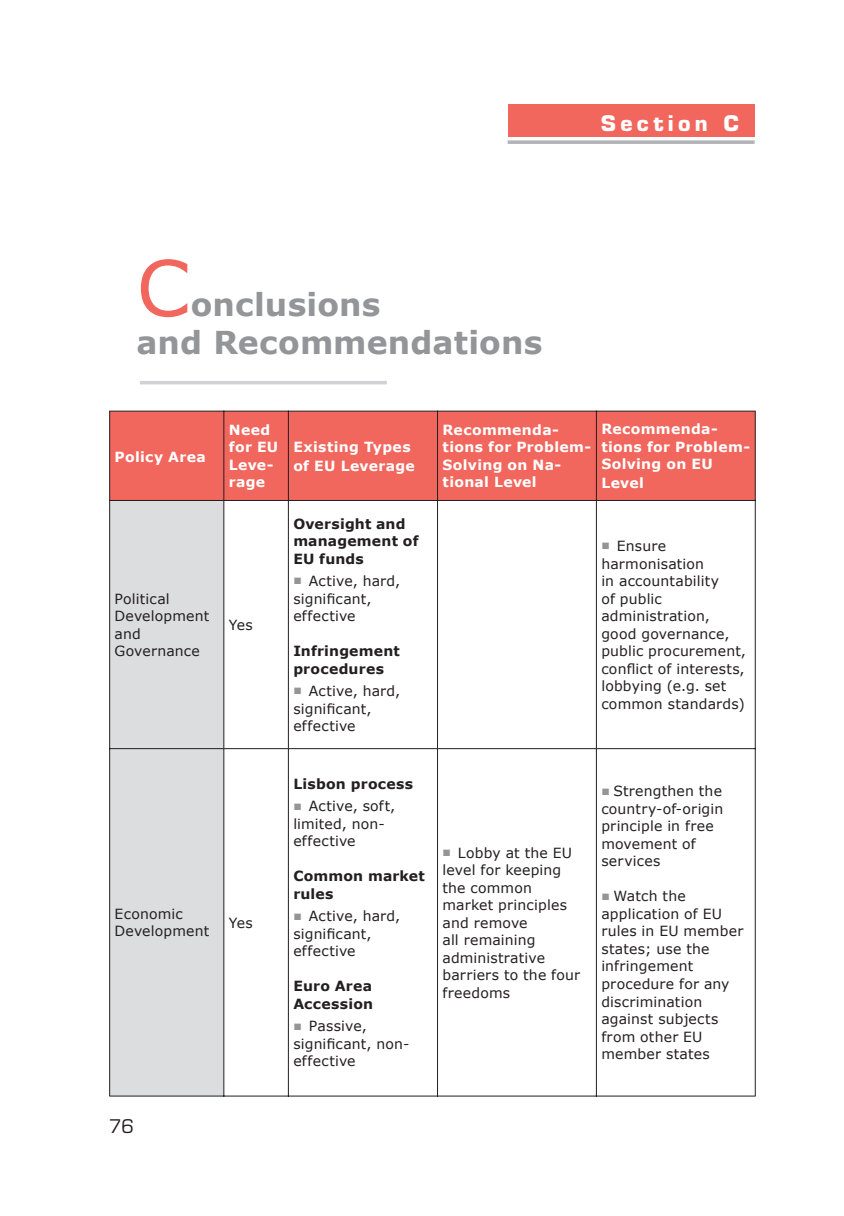
<style>
.page{position:relative;width:844px;height:1216px;background:#fff}
.page>*{position:absolute;margin:0;border:0;box-sizing:border-box;transform-origin:0 0}
.Zagl_bukva_1{font:77px "Verdana";color:#f1665d}
.Zagl_bukva_1-2{font:700 31.5px/37.8px "Verdana";letter-spacing:.005em;color:#939598}
.Body{font:700 21px "Europe";letter-spacing:.2em;color:#fff}
.t1{font:18.38px "Europe";color:#231f20}
.Footnotes{font:14px/17.5px "Verdana";letter-spacing:.015em;color:#231f20}
.Footnotes-2{font:700 14px/17.5px "Verdana";letter-spacing:.025em;color:#fff}
.Footnotes-3{font:700 14px/17.5px "Verdana";letter-spacing:.015em;color:#231f20}
.s1{font-family:"Times New Roman";color:#939598}
</style>
<div class="page">
<div style="left:507px;top:104px;width:247px;height:32px;background:#f1665d"></div>
<svg style="left:507px;top:140px;width:247px;height:4px"></svg>
<div style="left:110px;top:411px;width:644px;height:89px;background:#f1665d"></div>
<div style="left:110px;top:501px;width:113px;height:594px;background:#dcdddf"></div>
<hr style="left:109px;top:501px;width:1px;height:247px;background:#231f20">
<hr style="left:223px;top:501px;width:1px;height:247px;background:#231f20">
<hr style="left:288px;top:501px;width:1px;height:247px;background:#231f20">
<hr style="left:437px;top:501px;width:1px;height:247px;background:#231f20">
<hr style="left:595px;top:501px;width:1px;height:247px;background:#231f20">
<hr style="left:754px;top:501px;width:1px;height:247px;background:#231f20">
<hr style="left:109px;top:410px;width:114px;height:1px;background:#231f20">
<hr style="left:109px;top:411px;width:1px;height:89px;background:#231f20">
<hr style="left:224px;top:410px;width:64px;height:1px;background:#231f20">
<hr style="left:223px;top:410px;width:1px;height:90px;background:#231f20">
<hr style="left:289px;top:410px;width:148px;height:1px;background:#231f20">
<hr style="left:288px;top:410px;width:1px;height:90px;background:#231f20">
<hr style="left:438px;top:410px;width:157px;height:1px;background:#231f20">
<hr style="left:437px;top:410px;width:1px;height:90px;background:#231f20">
<hr style="left:596px;top:410px;width:159px;height:1px;background:#231f20">
<hr style="left:595px;top:410px;width:1px;height:90px;background:#231f20">
<hr style="left:754px;top:411px;width:1px;height:89px;background:#231f20">
<hr style="left:109px;top:500px;width:115px;height:1px;background:#231f20">
<hr style="left:224px;top:500px;width:65px;height:1px;background:#231f20">
<hr style="left:289px;top:500px;width:149px;height:1px;background:#231f20">
<hr style="left:438px;top:500px;width:158px;height:1px;background:#231f20">
<hr style="left:596px;top:500px;width:159px;height:1px;background:#231f20">
<hr style="left:109px;top:748px;width:115px;height:1px;background:#231f20">
<hr style="left:109px;top:749px;width:1px;height:346px;background:#231f20">
<hr style="left:224px;top:748px;width:65px;height:1px;background:#231f20">
<hr style="left:223px;top:749px;width:1px;height:347px;background:#231f20">
<hr style="left:289px;top:748px;width:149px;height:1px;background:#231f20">
<hr style="left:288px;top:749px;width:1px;height:347px;background:#231f20">
<hr style="left:438px;top:748px;width:158px;height:1px;background:#231f20">
<hr style="left:437px;top:749px;width:1px;height:347px;background:#231f20">
<hr style="left:596px;top:748px;width:159px;height:1px;background:#231f20">
<hr style="left:595px;top:749px;width:1px;height:347px;background:#231f20">
<hr style="left:754px;top:749px;width:1px;height:346px;background:#231f20">
<hr style="left:109px;top:1095px;width:114px;height:1px;background:#231f20">
<hr style="left:224px;top:1095px;width:64px;height:1px;background:#231f20">
<hr style="left:289px;top:1095px;width:148px;height:1px;background:#231f20">
<hr style="left:438px;top:1095px;width:157px;height:1px;background:#231f20">
<hr style="left:596px;top:1095px;width:159px;height:1px;background:#231f20">
<hr style="left:140px;top:381px;width:247px;height:3px;background:#d1d2d4">
<p class="Zagl_bukva_1" style="left:136px;top:239px;width:55px">C</p>
<p class="Zagl_bukva_1-2" style="left:136px;top:285px;width:407px;text-indent:54px">onclusions<br>and Recommendations</p>
<p class="Body" style="left:600px;top:111px;width:140px">Section C</p>
<p class="Footnotes-2" style="left:115px;top:447px;width:93px">Policy Area</p>
<p class="Footnotes" style="left:115px;top:589px;width:96px">Political<br>Development and<br>Governance</p>
<p class="Footnotes-2" style="left:229px;top:420px;width:51px">Need for EU<br>Leve&shy;rage</p>
<p class="Footnotes" style="left:229px;top:615px;width:25px">Yes</p>
<p class="Footnotes-2" style="left:293px;top:436px;width:123px;line-height:18.9px">Existing Types of EU Leverage</p>
<p class="Footnotes-3" style="left:293px;top:514px;width:127px">Oversight and management of<br>EU funds</p>
<p class="Footnotes" style="left:293px;top:572px;width:108px"><span class="s1">■</span> Active, hard, significant, effective</p>
<p class="Footnotes-3" style="left:293px;top:642px;width:108px">Infringement procedures</p>
<p class="Footnotes" style="left:293px;top:681px;width:108px"><span class="s1">■</span> Active, hard, significant, effective</p>
<p class="Footnotes-2" style="left:442px;top:420px;width:150px">Recommenda&shy;tions for Problem-<br>Solving on Na&shy;tional Level</p>
<p class="Footnotes-2" style="left:601px;top:420px;width:150px">Recommenda&shy;tions for Problem-<br>Solving on EU</p>
<p class="Footnotes-2" style="left:601px;top:474px;width:44px">Level</p>
<p class="Footnotes" style="left:601px;top:537px;width:146px"><span class="s1">■</span> Ensure harmonisation<br>in accountability<br>of public administration, good governance, public procurement, conflict of interests, lobbying (e.g. set common standards)</p>
<p class="Footnotes" style="left:115px;top:904px;width:96px">Economic<br>Development</p>
<p class="Footnotes" style="left:229px;top:913px;width:25px">Yes</p>
<p class="Footnotes-3" style="left:293px;top:774px;width:121px">Lisbon process</p>
<p class="Footnotes" style="left:293px;top:797px;width:103px"><span class="s1">■</span> Active, soft, limited, non&shy;effective</p>
<p class="Footnotes-3" style="left:293px;top:867px;width:133px">Common market rules</p>
<p class="Footnotes" style="left:293px;top:907px;width:108px"><span class="s1">■</span> Active, hard, significant, effective</p>
<p class="Footnotes-3" style="left:293px;top:977px;width:81px">Euro Area<br>Accession</p>
<p class="Footnotes" style="left:293px;top:1017px;width:118px"><span class="s1">■</span> Passive, significant, non&shy;effective</p>
<p class="Footnotes" style="left:442px;top:843px;width:139px"><span class="s1">■</span> Lobby at the EU level for keeping the common market principles and remove<br>all remaining administrative barriers to the four freedoms</p>
<p class="Footnotes" style="left:601px;top:782px;width:123px"><span class="s1">■</span> Strengthen the country-of-origin principle in free movement of services</p>
<p class="Footnotes" style="left:601px;top:887px;width:143px"><span class="s1">■</span> Watch the application of EU rules in EU member states; use the infringement procedure for any discrimination against subjects from other EU member states</p>
<h3 class="t1" style="left:109px;top:1115px;width:26px">76</h3>
</div>
